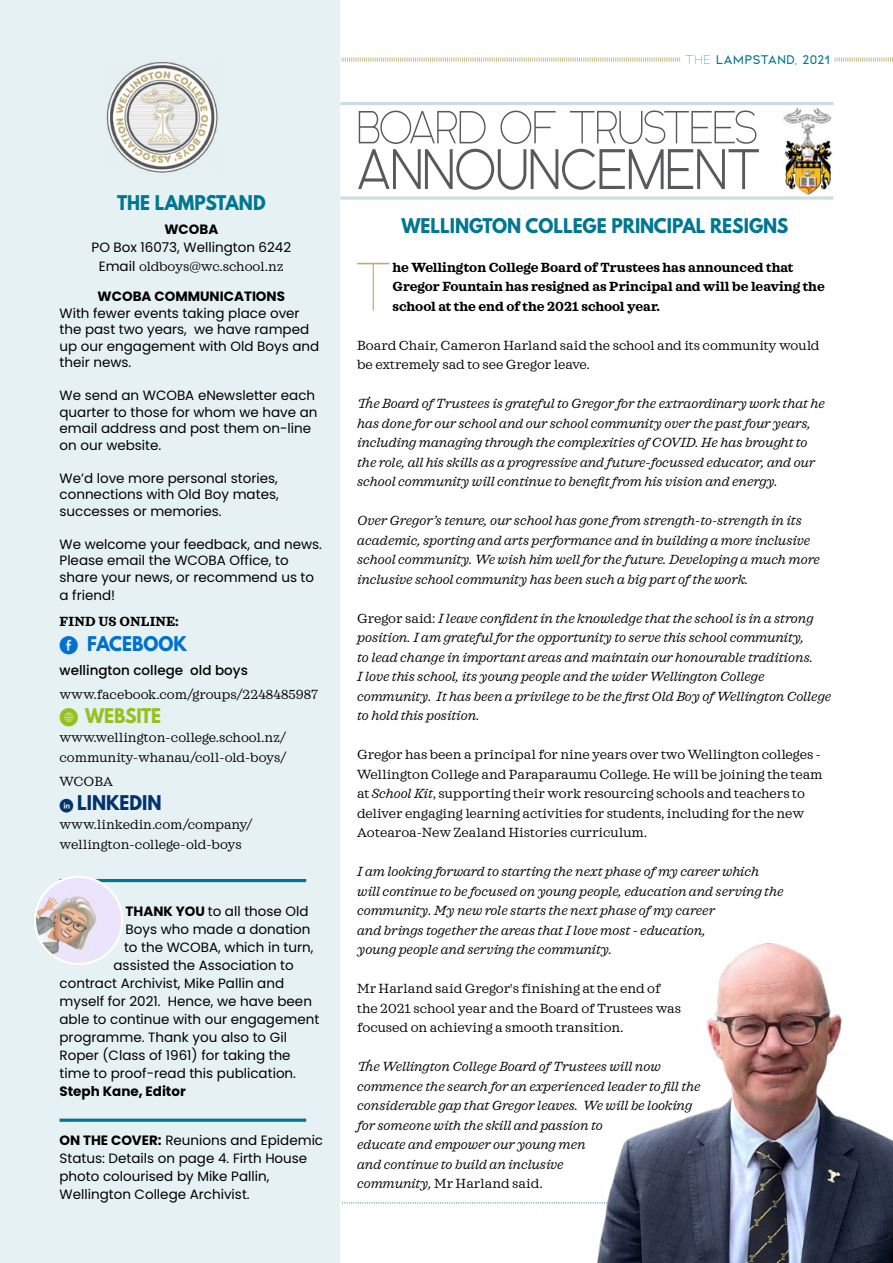
<style>
.page{position:relative;width:893px;height:1263px;background:#fff}
.page>*{position:absolute;margin:0;border:0;box-sizing:border-box;transform-origin:0 0}
.t1{font:300 73.5px "Kiona";color:#c0a868;scale:.75 1}
.t2{font:700 66px "Quartz Grotesque";letter-spacing:.01em;color:#58595b;scale:.92 1}
.t3{font:55.5px "Quartz Grotesque";color:#58595b;scale:.92 1}
.t4{font:700 18px "League Spartan";color:#007791;scale:.95 1}
.t5{font:700 18px "League Spartan";color:#0071ce;scale:.95 1}
.t6{font:700 18px "League Spartan";color:#03326c;scale:.95 1}
.t7{font:700 18px "League Spartan";color:#95c11f;scale:.95 1}
.t8{font:italic 13.5px/19.5px "Sagona";color:#000}
.t9{font:13.5px/16.5px "Poppins";color:#000}
.t10{font:13.5px/19.5px "Sagona";color:#000}
.t11{font:700 13.5px/19.5px "Sagona";color:#000}
.t12{font:700 13.5px "Poppins";color:#000}
.t13{font:500 13.5px "Poppins";color:#000}
.t14{font:600 13.5px "Kiona";color:#007791}
.s1{font-family:"Poppins"}
.s2{font-family:"Social Media Circled";font-weight:400}
.s3{font-family:"Social Media Circled";font-weight:400;font-size:13.5px}
.s4{font-weight:700}
.s5{font-weight:300}
.s6{font-style:normal}
.s7{font-style:italic}
</style>
<div class="page">
<svg style="left:341px;top:57px;width:552px;height:5px"></svg>
<svg style="left:342px;top:1202px;width:199px;height:1px"></svg>
<div style="left:681px;top:51px;width:152px;height:17px;background:#fff"></div>
<div style="left:0;top:0;width:340px;height:1263px;background:#e6f1f4"></div>
<img style="left:106px;top:62px;width:112px;height:111px">
<svg style="left:60px;top:1118px;width:246px;height:4px"></svg>
<img style="left:541px;top:943px;width:352px;height:320px">
<img style="left:783px;top:108px;width:50px;height:87px">
<hr style="left:340px;top:102px;width:493px;height:3px;background:#cedde4">
<svg style="left:340px;top:196px;width:493px;height:4px;background:#d7e3e9"></svg>
<hr style="left:60px;top:879px;width:246px;height:3px;background:#007791">
<img style="left:35px;top:877px;width:87px;height:87px;border-radius:44px">
<div style="left:34px;top:876px;width:89px;height:89px;border:2px solid #fff;border-radius:50%"></div>
<h3 class="t4" style="left:117px;top:188px;width:158px">THE LAMPSTAND</h3>
<p class="t12" style="left:164px;top:221px;width:55px">WCOBA</p>
<p class="t9" style="left:92px;top:239px;width:201px">PO Box 16073, Wellington 6242</p>
<p class="t10" style="left:99px;top:257px;width:187px"><span class="s1">Email</span> oldboys@wc.school.nz</p>
<p class="t12" style="left:98px;top:289px;width:189px">WCOBA COMMUNICATIONS</p>
<p class="t9" style="left:60px;top:305px;width:261px">With fewer events taking place over the past two years, we have ramped up our engagement with Old Boys and their news.</p>
<p class="t9" style="left:60px;top:387px;width:259px">We send an WCOBA eNewsletter each quarter to those for whom we have an email address and post them on-line on our website.</p>
<p class="t9" style="left:60px;top:470px;width:221px;text-align:justify">We’d love more personal stories, connections with Old Boy mates, successes or memories.</p>
<p class="t9" style="left:60px;top:536px;width:264px">We welcome your feedback, and news.<br>Please email the WCOBA Office, to share your news, or recommend us to</p>
<p class="t9" style="left:60px;top:587px;width:57px">a friend!</p>
<p class="t11" style="left:60px;top:612px;width:121px">FIND US ONLINE:</p>
<h3 class="t5" style="left:60px;top:629px;width:136px"><span class="s2">E</span> FACEBOOK</h3>
<p class="t13" style="left:60px;top:662px;width:190px">wellington college old boys</p>
<p class="t10" style="left:60px;top:684px;width:260px">www.facebook.com/groups/2248485987</p>
<h3 class="t7" style="left:60px;top:701px;width:109px"><span class="s2">K</span> WEBSITE</h3>
<p class="t10" style="left:60px;top:728px;width:228px">www.wellington-college.school.nz/ community-whanau/coll-old-boys/</p>
<p class="t10" style="left:60px;top:771px;width:55px">WCOBA</p>
<h3 class="t6" style="left:60px;top:788px;width:109px"><span class="s3">C</span> LINKEDIN</h3>
<p class="t10" style="left:60px;top:815px;width:194px">www.linkedin.com/company/ wellington-college-old-boys</p>
<p class="t9" style="left:126px;top:903px;width:185px"><span class="s4">THANK YOU</span> to all those Old</p>
<p class="t9" style="left:126px;top:921px;width:187px">Boys who made a donation</p>
<p class="t9" style="left:124px;top:939px;width:191px">to the WCOBA, which in turn,</p>
<p class="t9" style="left:114px;top:957px;width:182px">assisted the Association to</p>
<p class="t9" style="left:60px;top:975px;width:226px">contract Archivist, Mike Pallin and</p>
<p class="t9" style="left:60px;top:993px;width:254px">myself for 2021. Hence, we have been</p>
<p class="t9" style="left:60px;top:1011px;width:261px">able to continue with our engagement</p>
<p class="t9" style="left:60px;top:1029px;width:229px">programme. Thank you also to Gil</p>
<p class="t9" style="left:60px;top:1047px;width:233px">Roper (Class of 1961) for taking the</p>
<p class="t9" style="left:60px;top:1065px;width:238px">time to proof-read this publication.</p>
<p class="t12" style="left:60px;top:1083px;width:128px">Steph Kane, Editor</p>
<p class="t9" style="left:60px;top:1131px;width:265px;line-height:18px"><span class="s4">ON THE COVER:</span> Reunions and Epidemic Status: Details on page 4. Firth House photo colourised by Mike Pallin, Wellington College Archivist.</p>
<p class="t14" style="left:685px;top:52px;width:147px"><span class="s5">The</span> LAMPSTAND, 2021</p>
<h3 class="t3" style="left:357px;top:98px;width:437px">BOARD OF TRUSTEES</h3>
<h2 class="t2" style="left:357px;top:133px;width:439px">ANNOUNCEMENT</h2>
<h3 class="t4" style="left:401px;top:211px;width:409px">WELLINGTON COLLEGE PRINCIPAL RESIGNS</h3>
<h1 class="t1" style="left:354px;top:245px;width:53px">T</h1>
<p class="t11" style="left:393px;top:257px;width:434px">he Wellington College Board of Trustees has announced that<br>Gregor Fountain has resigned as Principal and will be leaving the school at the end of the 2021 school year.</p>
<p class="t10" style="left:357px;top:335px;width:464px">Board Chair, Cameron Harland said the school and its community would be extremely sad to see Gregor leave.</p>
<p class="t8" style="left:357px;top:394px;width:469px">The Board of Trustees is grateful to Gregor for the extraordinary work that he has done for our school and our school community over the past four years, including managing through the complexities of COVID. He has brought to the role, all his skills as a progressive and future-focussed educator, and our school community will continue to benefit from his vision and energy.</p>
<p class="t8" style="left:357px;top:511px;width:464px">Over Gregor’s tenure, our school has gone from strength-to-strength in its academic, sporting and arts performance and in building a more inclusive school community. We wish him well for the future. Developing a much more inclusive school community has been such a big part of the work.</p>
<p class="t8" style="left:357px;top:608px;width:476px"><span class="s6">Gregor said:</span> I leave confident in the knowledge that the school is in a strong position. I am grateful for the opportunity to serve this school community,<br>to lead change in important areas and maintain our honourable traditions.<br>I love this school, its young people and the wider Wellington College community. It has been a privilege to be the first Old Boy of Wellington College to hold this position.</p>
<p class="t10" style="left:357px;top:745px;width:467px">Gregor has been a principal for nine years over two Wellington colleges - Wellington College and Paraparaumu College. He will be joining the team at <span class="s7">School Kit</span>, supporting their work resourcing schools and teachers to deliver engaging learning activities for students, including for the new Aotearoa-New Zealand Histories curriculum.</p>
<p class="t8" style="left:357px;top:862px;width:428px">I am looking forward to starting the next phase of my career which will continue to be focused on young people, education and serving the community. My new role starts the next phase of my career<br>and brings together the areas that I love most - education,<br>young people and serving the community.</p>
<p class="t10" style="left:357px;top:979px;width:325px">Mr Harland said Gregor's finishing at the end of the 2021 school year and the Board of Trustees was focused on achieving a smooth transition.</p>
<p class="t8" style="left:357px;top:1057px;width:345px">The Wellington College Board of Trustees will now commence the search for an experienced leader to fill the considerable gap that Gregor leaves. We will be looking for someone with the skill and passion to<br>educate and empower our young men<br>and continue to build an inclusive<br>community, <span class="s6">Mr Harland said.</span></p>
</div>
